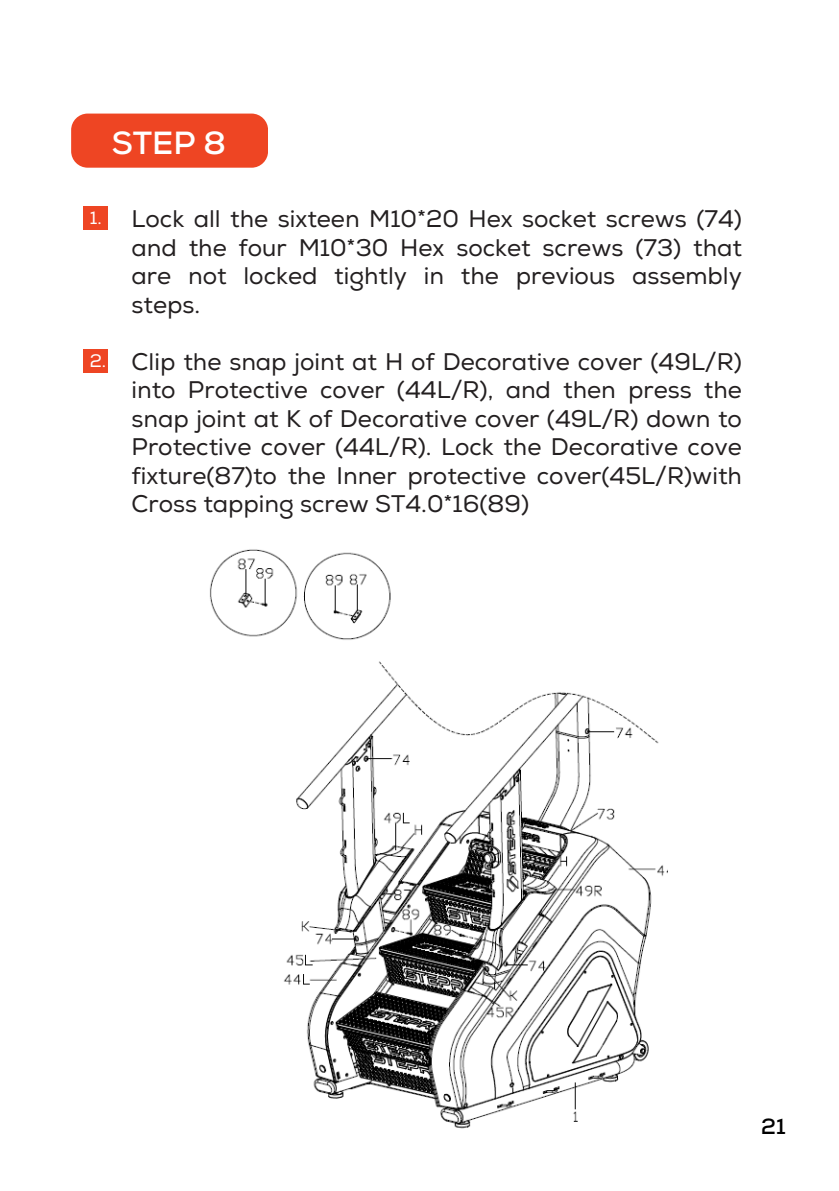
<style>
.page{position:relative;width:839px;height:1191px;background:#fff}
.page>*{position:absolute;margin:0;border:0;box-sizing:border-box;transform-origin:0 0}
.t1{font:700 32px "Nexa";color:#fff}
.t2{font:24px/28.4px "Nexa";color:#231f20;text-align:justify}
.t3{font:700 22px "Nexa";color:#000}
.t4{font:18px "Nexa";color:#fff}
</style>
<div class="page">
<div style="left:71px;top:114px;width:197px;height:54px;background:#ee4523;border-radius:16px"></div>
<div style="left:84px;top:206px;width:24px;height:24px;background:#ee4523"></div>
<div style="left:84px;top:349px;width:24px;height:24px;background:#ee4523"></div>
<img style="left:209px;top:549px;width:458px;height:580px">
<p class="t1" style="left:112px;top:124px;width:116px">STEP 8</p>
<h2 class="t4" style="left:90px;top:207px;width:13px">1.</h2>
<p class="t4" style="left:90px;top:350px;width:18px">2.</p>
<p class="t2" style="left:132px;top:205px;width:612px">Lock all the sixteen M10*20 Hex socket screws (74) and the four M10*30 Hex socket screws (73) that are not locked tightly in the previous assembly steps.</p>
<h2 class="t2" style="left:132px;top:348px;width:612px">Clip the snap joint at H of Decorative cover (49L/R) into Protective cover (44L/R), and then press the snap joint at K of Decorative cover (49L/R) down to Protective cover (44L/R). Lock the Decorative cove fixture(87)to the Inner protective cover(45L/R)with Cross tapping screw ST4.0*16(89)</h2>
<p class="t3" style="left:761px;top:1113px;width:26px">21</p>
</div>
